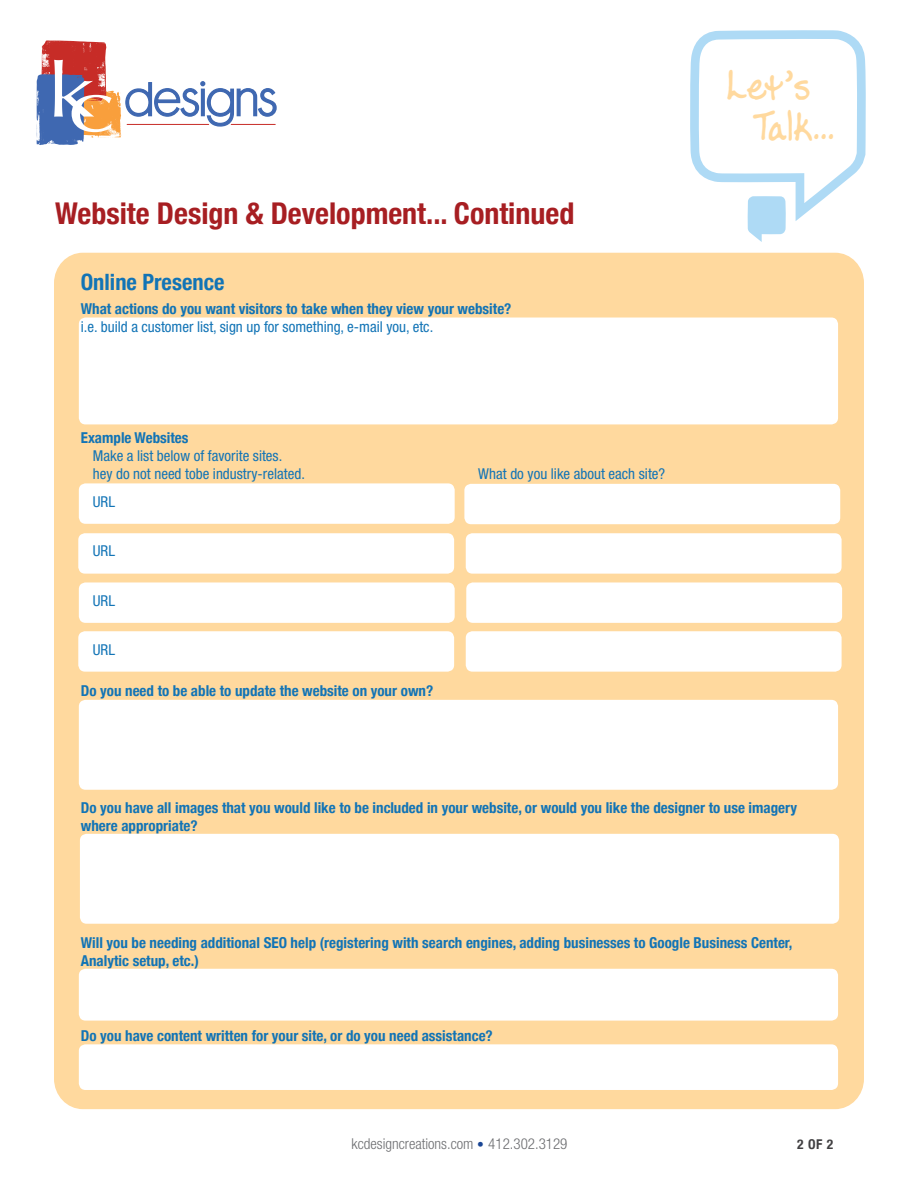
<style>
.page{position:relative;width:918px;height:1188px;background:#fff}
.page>*{position:absolute;margin:0;border:0;box-sizing:border-box;transform-origin:0 0}
.t1{font:49.95px/41px "Ladylike BB";letter-spacing:-.025em;color:#ffd99e;text-align:center}
.t2{font:700 condensed 30px "Helvetica Neue";color:#a71e22}
.t3{font:700 condensed 22.5px "Helvetica Neue";color:#1274b6}
.t4{font:700 condensed 15px/18px "Helvetica Neue";color:#1274b6}
.t5{font:condensed 15px/18px "Helvetica Neue";color:#1274b6}
.t6{font:300 condensed 15px "Helvetica Neue";color:#6d6e71}
.t7{font:700 condensed 13.5px "Helvetica Neue";color:#414042}
.s1{font-weight:700;font-size:13.5px;color:#1a4695}
</style>
<div class="page">
<div style="left:54px;top:253px;width:810px;height:856px;background:#ffd99e;border-radius:30px"></div>
<svg style="left:690px;top:30px;width:176px;height:212px"></svg>
<div style="left:79px;top:318px;width:759px;height:106px;background:#fff;border-radius:7px"></div>
<div style="left:79px;top:483px;width:376px;height:41px;background:#fff;border-radius:7px"></div>
<div style="left:78px;top:533px;width:376px;height:41px;background:#fff;border-radius:7px"></div>
<div style="left:79px;top:582px;width:376px;height:41px;background:#fff;border-radius:7px"></div>
<div style="left:78px;top:631px;width:376px;height:41px;background:#fff;border-radius:7px"></div>
<div style="left:464px;top:484px;width:376px;height:40px;background:#fff;border-radius:7px"></div>
<div style="left:466px;top:533px;width:376px;height:41px;background:#fff;border-radius:7px"></div>
<div style="left:466px;top:582px;width:376px;height:41px;background:#fff;border-radius:7px"></div>
<div style="left:466px;top:631px;width:376px;height:41px;background:#fff;border-radius:7px"></div>
<div style="left:79px;top:700px;width:759px;height:90px;background:#fff;border-radius:7px"></div>
<div style="left:80px;top:834px;width:759px;height:90px;background:#fff;border-radius:7px"></div>
<div style="left:79px;top:969px;width:759px;height:52px;background:#fff;border-radius:7px"></div>
<div style="left:79px;top:1044px;width:759px;height:46px;background:#fff;border-radius:7px"></div>
<svg style="left:37px;top:40px;width:240px;height:105px"></svg>
<h2 class="t2" style="left:55px;top:188px;width:521px">Website Design &amp; Development... Continued</h2>
<h3 class="t3" style="left:81px;top:263px;width:145px">Online Presence</h3>
<p class="t4" style="left:81px;top:299px;width:432px">What actions do you want visitors to take when they view your website?</p>
<p class="t5" style="left:81px;top:318px;width:354px">i.e. build a customer list, sign up for something, e-mail you, etc.</p>
<p class="t4" style="left:81px;top:428px;width:109px">Example Websites</p>
<p class="t5" style="left:93px;top:447px;width:214px">Make a list below of favorite sites. hey do not need tobe industry-related.</p>
<p class="t5" style="left:93px;top:493px;width:24px">URL</p>
<p class="t5" style="left:93px;top:542px;width:24px">URL</p>
<p class="t5" style="left:93px;top:592px;width:24px">URL</p>
<p class="t5" style="left:93px;top:641px;width:24px">URL</p>
<p class="t4" style="left:81px;top:681px;width:354px">Do you need to be able to update the website on your own?</p>
<p class="t5" style="left:478px;top:465px;width:188px">What do you like about each site?</p>
<h1 class="t1" style="left:726px;top:69px;width:110px">Let’s<br>Talk...</h1>
<p class="t4" style="left:81px;top:798px;width:718px">Do you have all images that you would like to be included in your website, or would you like the designer to use imagery where appropriate?</p>
<p class="t4" style="left:81px;top:933px;width:713px">Will you be needing additional SEO help (registering with search engines, adding businesses to Google Business Center,<br>Analytic setup, etc.)</p>
<p class="t4" style="left:81px;top:1026px;width:414px">Do you have content written for your site, or do you need assistance?</p>
<p class="t6" style="left:352px;top:1135px;width:217px">kcdesigncreations.com <span class="s1">•</span> 412.302.3129</p>
<p class="t7" style="left:797px;top:1133px;width:38px">2 OF 2</p>
</div>
